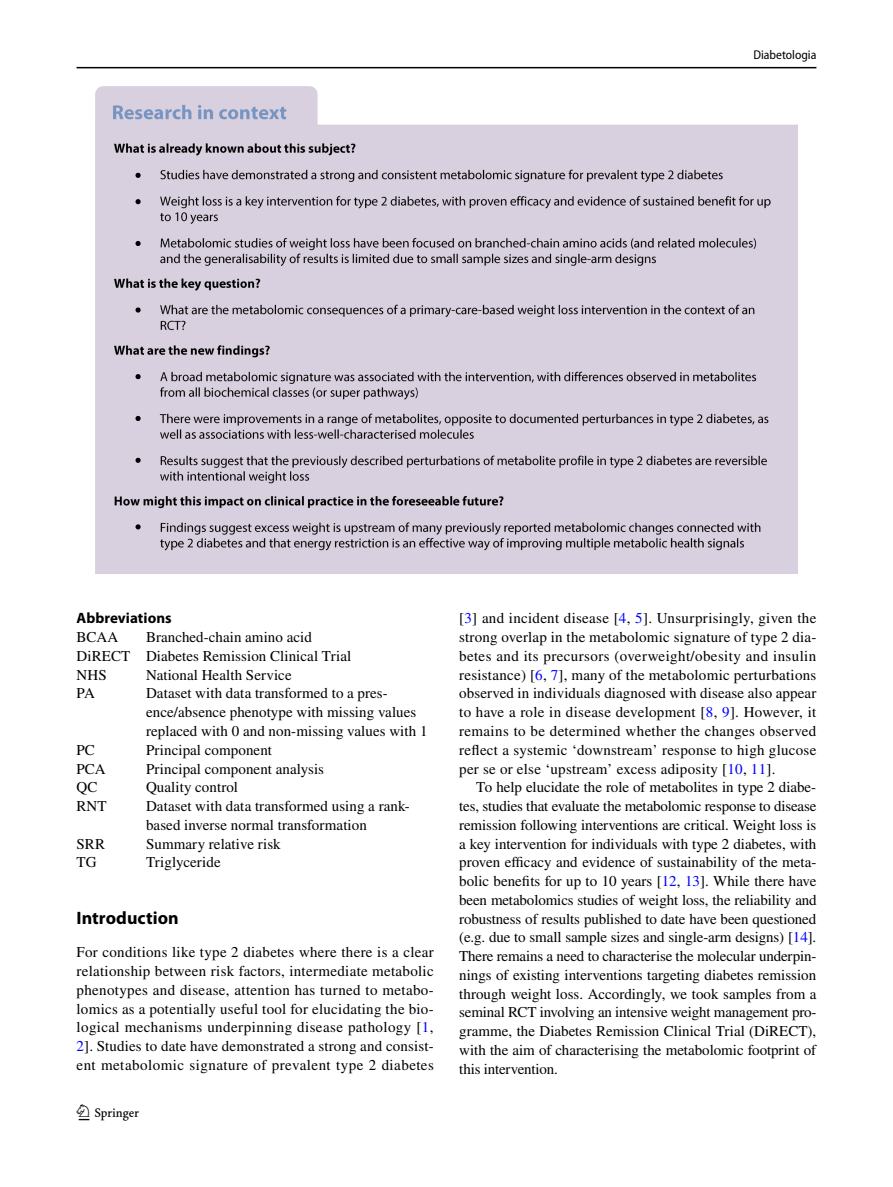
<style>
.page{position:relative;width:893px;height:1187px;background:#fff}
.page>*{position:absolute;margin:0;border:0;box-sizing:border-box;transform-origin:0 0}
.t1{font:22.5px "Springnew Regular 2";color:#000}
.t2{font:700 18px "Myriad Pro";letter-spacing:.005em;color:#000}
.t3{font:15px/18.8px "STIX";letter-spacing:.005em;color:#000}
.t4{font:700 15px "Myriad Pro";letter-spacing:.005em;color:#000}
.t5{font:semi-condensed 12.75px "Myriad Pro";color:#000}
.s1{color:#00f}
</style>
<div class="page">
<hr style="left:77px;top:67px;width:739px;height:1px;background:#000">
<img style="left:96px;top:87px;width:701px;height:486px">
<svg style="left:135px;top:173px;width:6px;height:5px"></svg>
<svg style="left:135px;top:199px;width:6px;height:5px"></svg>
<svg style="left:135px;top:241px;width:6px;height:5px"></svg>
<svg style="left:135px;top:307px;width:6px;height:5px"></svg>
<svg style="left:135px;top:374px;width:6px;height:5px"></svg>
<svg style="left:135px;top:416px;width:6px;height:5px"></svg>
<svg style="left:135px;top:457px;width:6px;height:6px"></svg>
<svg style="left:135px;top:524px;width:6px;height:5px"></svg>
<p class="t5" style="left:753px;top:48px;width:64px">Diabetologia</p>
<p class="t4" style="left:77px;top:608px;width:97px">Abbreviations</p>
<p class="t3" style="left:77px;top:628px;width:43px">BCAA</p>
<p class="t3" style="left:77px;top:628px;width:276px;text-indent:70px">Branched-chain amino acid<br>DiRECT Diabetes Remission Clinical Trial<br>NHS</p>
<p class="t3" style="left:146px;top:666px;width:147px">National Health Service</p>
<p class="t3" style="left:77px;top:685px;width:20px">PA</p>
<p class="t3" style="left:146px;top:685px;width:283px">Dataset with data transformed to a pres&shy;ence/absence phenotype with missing values replaced with 0 and non-missing values with 1</p>
<p class="t3" style="left:77px;top:741px;width:20px">PC</p>
<p class="t3" style="left:146px;top:741px;width:127px">Principal component</p>
<p class="t3" style="left:77px;top:760px;width:31px">PCA</p>
<p class="t3" style="left:146px;top:760px;width:180px">Principal component analysis</p>
<p class="t3" style="left:77px;top:778px;width:22px">QC</p>
<p class="t3" style="left:146px;top:778px;width:94px">Quality control</p>
<p class="t3" style="left:77px;top:797px;width:32px">RNT</p>
<p class="t3" style="left:146px;top:797px;width:265px">Dataset with data transformed using a rank&shy;based inverse normal transformation</p>
<p class="t3" style="left:77px;top:835px;width:30px">SRR</p>
<p class="t3" style="left:146px;top:835px;width:136px">Summary relative risk</p>
<p class="t3" style="left:77px;top:853px;width:22px">TG</p>
<p class="t3" style="left:146px;top:853px;width:76px">Triglyceride</p>
<p class="t2" style="left:77px;top:905px;width:104px">Introduction</p>
<p class="t3" style="left:77px;top:943px;width:359px;text-align:justify">For conditions like type 2 diabetes where there is a clear relationship between risk factors, intermediate metabolic phenotypes and disease, attention has turned to metabo&shy;lomics as a potentially useful tool for elucidating the bio&shy;logical mechanisms underpinning disease pathology [<span class="s1">1</span>, <span class="s1">2</span>]. Studies to date have demonstrated a strong and consist&shy;ent metabolomic signature of prevalent type 2 diabetes</p>
<h1 class="t1" style="left:79px;top:1104px;width:62px">1 3</h1>
<p class="t3" style="left:459px;top:610px;width:359px;text-align:justify">[<span class="s1">3</span>] and incident disease [<span class="s1">4</span>, <span class="s1">5</span>]. Unsurprisingly, given the strong overlap in the metabolomic signature of type 2 dia&shy;betes and its precursors (overweight/obesity and insulin resistance) [<span class="s1">6</span>, <span class="s1">7</span>], many of the metabolomic perturbations observed in individuals diagnosed with disease also appear to have a role in disease development [<span class="s1">8</span>, <span class="s1">9</span>]. However, it remains to be determined whether the changes observed reflect a systemic ‘downstream’ response to high glucose per se or else ‘upstream’ excess adiposity [<span class="s1">10</span>, <span class="s1">11</span>].</p>
<p class="t3" style="left:459px;top:778px;width:359px;text-align:justify;text-indent:17px">To help elucidate the role of metabolites in type 2 diabe&shy;tes, studies that evaluate the metabolomic response to disease remission following interventions are critical. Weight loss is a key intervention for individuals with type 2 diabetes, with proven efficacy and evidence of sustainability of the meta&shy;bolic benefits for up to 10 years [<span class="s1">12</span>, <span class="s1">13</span>]. While there have been metabolomics studies of weight loss, the reliability and robustness of results published to date have been questioned (e.g. due to small sample sizes and single-arm designs) [<span class="s1">14</span>].<br>There remains a need to characterise the molecular underpin&shy;nings of existing interventions targeting diabetes remission through weight loss. Accordingly, we took samples from a seminal RCT involving an intensive weight management pro&shy;gramme, the Diabetes Remission Clinical Trial (DiRECT), with the aim of characterising the metabolomic footprint of this intervention.</p>
</div>
